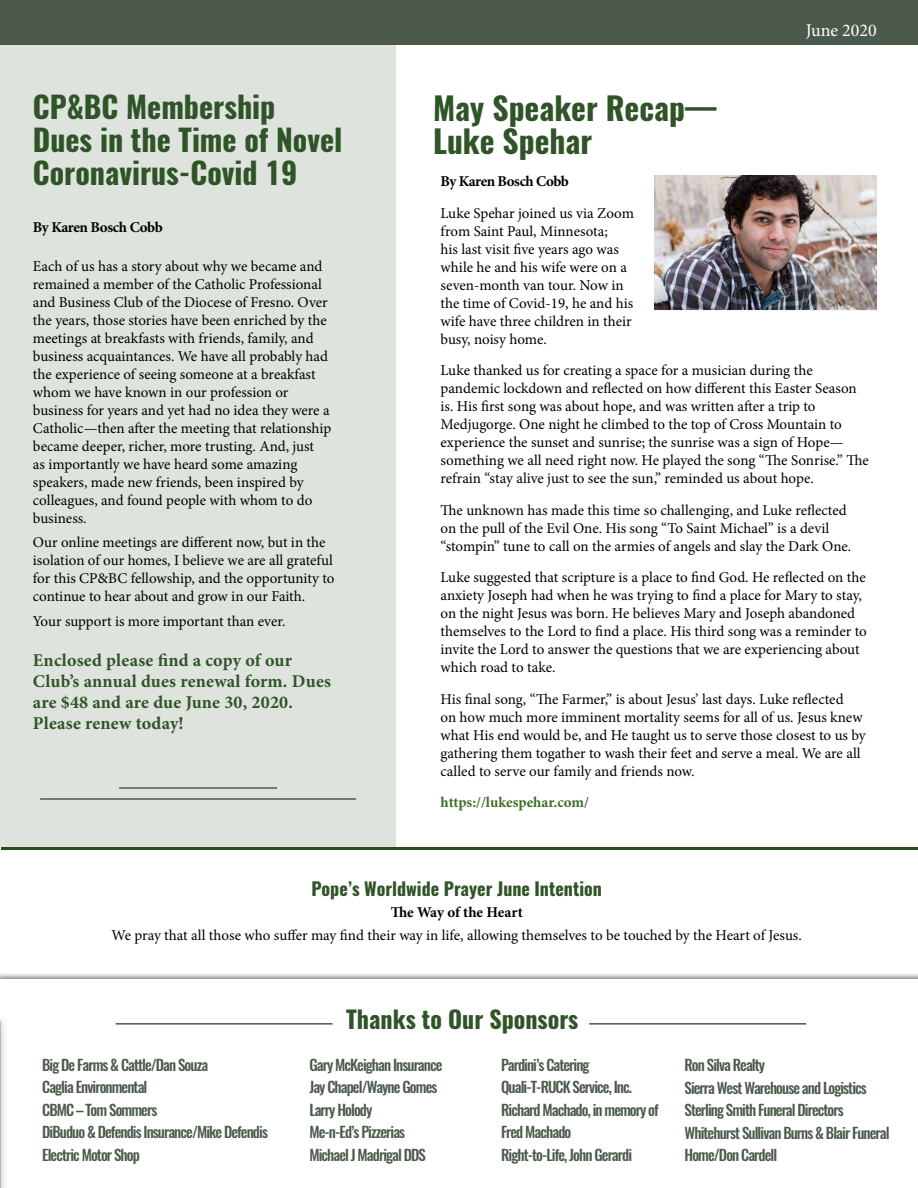
<style>
.page{position:relative;width:918px;height:1188px;background:#fff}
.page>*{position:absolute;margin:0;border:0;box-sizing:border-box;transform-origin:0 0}
.t1{font:700 31.5px/33px "Oswald";color:#2f5427}
.t2{font:700 30px/33px "Oswald";color:#2f5427}
.t3{font:700 24px "Oswald";color:#2f5427}
.t4{font:700 18px/21px "Minion Pro";letter-spacing:.01em;color:#2f5427}
.t5{font:700 18px "Oswald";color:#2f5427}
.t6{font:18px "Minion Pro";color:#fff}
.t7{font:15px/18px "Minion Pro";letter-spacing:-.005em;color:#000}
.t8{font:500 15px/22.5px "Oswald";letter-spacing:-.06em;color:#4b5a4b}
.t9{font:700 15px "Minion Pro";letter-spacing:-.03em;color:#000}
.t10{font:700 15px "Minion Pro";letter-spacing:-.005em;color:#3d6e26}
.t11{font:700 15px "Minion Pro";letter-spacing:-.005em;color:#000}
</style>
<div class="page">
<div style="left:0;top:45px;width:395px;height:802px;background:#dee3de"></div>
<div style="left:0;top:0;width:918px;height:45px;background:#4b5a4b"></div>
<div style="left:0;top:972px;width:918px;height:216px;background:#000;opacity:.53"></div>
<div style="left:0;top:979px;width:918px;height:209px;background:#fff"></div>
<hr style="left:116px;top:1023px;width:217px;height:2px;background:#4b5a4b">
<hr style="left:589px;top:1023px;width:217px;height:2px;background:#4b5a4b">
<hr style="left:2px;top:847px;width:916px;height:2px;background:#294d17">
<img style="left:654px;top:175px;width:223px;height:136px">
<div style="left:0;top:1013px;width:8px;height:175px;background:#000;opacity:.3"></div>
<hr style="left:40px;top:798px;width:316px;height:2px;background:#4b5a4b">
<hr style="left:119px;top:787px;width:158px;height:2px;background:#4b5a4b">
<h2 class="t2" style="left:33px;top:91px;width:311px">CP&amp;BC Membership<br>Dues in the Time of Novel<br>Coronavirus-Covid 19</h2>
<p class="t9" style="left:33px;top:217px;width:131px">By Karen Bosch Cobb</p>
<p class="t7" style="left:33px;top:257px;width:300px">Each of us has a story about why we became and remained a member of the Catholic Professional and Business Club of the Diocese of Fresno. Over the years, those stories have been enriched by the meetings at breakfasts with friends, family, and business acquaintances. We have all probably had the experience of seeing someone at a breakfast whom we have known in our profession or business for years and yet had no idea they were a Catholic—then after the meeting that relationship became deeper, richer, more trusting. And, just<br>as importantly we have heard some amazing speakers, made new friends, been inspired by colleagues, and found people with whom to do business.</p>
<p class="t7" style="left:33px;top:534px;width:303px">Our online meetings are different now, but in the isolation of our homes, I believe we are all grateful for this CP&amp;BC fellowship, and the opportunity to continue to hear about and grow in our Faith.</p>
<p class="t7" style="left:33px;top:612px;width:254px">Your support is more important than ever.</p>
<p class="t4" style="left:33px;top:649px;width:300px">Enclosed please find a copy of our<br>Club’s annual dues renewal form. Dues are $48 and are due June 30, 2020.<br>Please renew today!</p>
<h1 class="t1" style="left:433px;top:92px;width:285px">May Speaker Recap—<br>Luke Spehar</h1>
<p class="t6" style="left:806px;top:18px;width:72px">June 2020</p>
<p class="t9" style="left:441px;top:171px;width:130px">By Karen Bosch Cobb</p>
<p class="t7" style="left:441px;top:204px;width:195px">Luke Spehar joined us via Zoom from Saint Paul, Minnesota;<br>his last visit five years ago was while he and his wife were on a seven-month van tour. Now in the time of Covid-19, he and his wife have three children in their busy, noisy home.</p>
<p class="t7" style="left:441px;top:361px;width:430px">Luke thanked us for creating a space for a musician during the pandemic lockdown and reflected on how different this Easter Season is. His first song was about hope, and was written after a trip to Medjugorge. One night he climbed to the top of Cross Mountain to experience the sunset and sunrise; the sunrise was a sign of Hope— something we all need right now. He played the song “The Sonrise.” The refrain “stay alive just to see the sun,” reminded us about hope.</p>
<p class="t7" style="left:441px;top:501px;width:412px">The unknown has made this time so challenging, and Luke reflected on the pull of the Evil One. His song “To Saint Michael” is a devil “stompin” tune to call on the armies of angels and slay the Dark One.</p>
<p class="t7" style="left:441px;top:568px;width:428px">Luke suggested that scripture is a place to find God. He reflected on the anxiety Joseph had when he was trying to find a place for Mary to stay, on the night Jesus was born. He believes Mary and Joseph abandoned themselves to the Lord to find a place. His third song was a reminder to invite the Lord to answer the questions that we are experiencing about which road to take.</p>
<p class="t7" style="left:441px;top:690px;width:427px">His final song, “The Farmer,” is about Jesus’ last days. Luke reflected<br>on how much more imminent mortality seems for all of us. Jesus knew what His end would be, and He taught us to serve those closest to us by gathering them togather to wash their feet and serve a meal. We are all called to serve our family and friends now.</p>
<p class="t10" style="left:441px;top:792px;width:150px">https://lukespehar.com/</p>
<p class="t5" style="left:311px;top:876px;width:292px">Pope’s Worldwide Prayer June Intention</p>
<p class="t11" style="left:391px;top:902px;width:134px">The Way of the Heart</p>
<p class="t7" style="left:112px;top:926px;width:692px">We pray that all those who suffer may find their way in life, allowing themselves to be touched by the Heart of Jesus.</p>
<h3 class="t3" style="left:346px;top:1003px;width:234px">Thanks to Our Sponsors</h3>
<p class="t8" style="left:42px;top:1054px;width:227px">Big De Farms &amp; Cattle/Dan Souza<br>Caglia Environmental<br>CBMC – Tom Sommers<br>DiBuduo &amp; Defendis Insurance/Mike Defendis<br>Electric Motor Shop</p>
<p class="t8" style="left:501px;top:1054px;width:159px">Pardini’s Catering<br>Quali-T-RUCK Service, Inc.<br>Richard Machado, in memory of<br>Fred Machado<br>Right-to-Life, John Gerardi</p>
<p class="t8" style="left:309px;top:1054px;width:135px">Gary McKeighan Insurance<br>Jay Chapel/Wayne Gomes<br>Larry Holody<br>Me-n-Ed’s Pizzerias<br>Michael J Madrigal DDS</p>
<p class="t8" style="left:685px;top:1054px;width:206px">Ron Silva Realty<br>Sierra West Warehouse and Logistics<br>Sterling Smith Funeral Directors<br>Whitehurst Sullivan Burns &amp; Blair Funeral<br>Home/Don Cardell</p>
</div>
